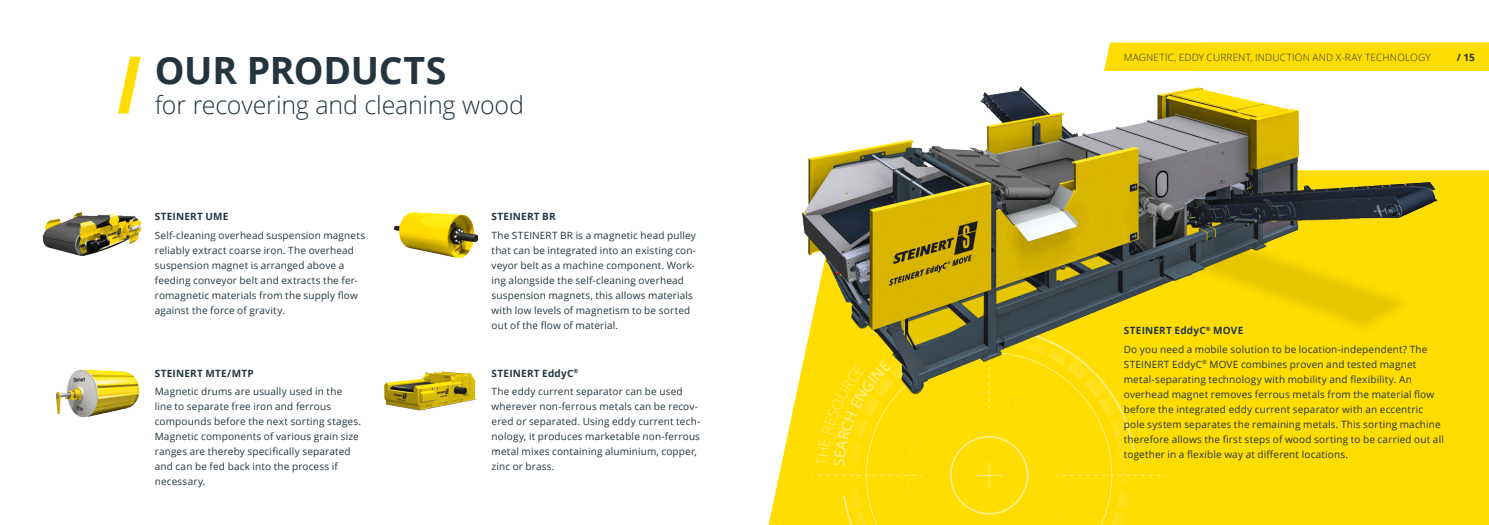
<style>
.page{position:relative;width:1489px;height:525px;background:#fff}
.page>*{position:absolute;margin:0;border:0;box-sizing:border-box;transform-origin:0 0}
.t1{font:700 37.5px "Open Sans";letter-spacing:-.01em;color:#24353f}
.t2{font:300 25px "Open Sans";letter-spacing:-.01em;color:#24353f}
.t3{font:10px/15px "Open Sans";letter-spacing:.015em;color:#24353f}
.t4{font:300 10px "Open Sans";letter-spacing:.015em;color:#24353f}
.t5{font:700 10px "Open Sans";letter-spacing:.025em;color:#24353f}
.s1{font-weight:700}
</style>
<div class="page">
<img style="left:43px;top:213px;width:98px;height:43px">
<img style="left:394px;top:213px;width:83px;height:44px">
<img style="left:55px;top:369px;width:85px;height:49px">
<img style="left:384px;top:370px;width:93px;height:41px">
<div style="left:768px;top:170px;width:720px;height:354px;background:#fd0"></div>
<img style="left:770px;top:87px;width:697px;height:321px">
<svg style="left:118px;top:57px;width:23px;height:56px"></svg>
<div style="left:1104px;top:43px;width:384px;height:28px;background:#fd0"></div>
<svg style="left:811px;top:298px;width:355px;height:226px;background:#e6ca0d"></svg>
<h1 class="t1" style="left:155px;top:43px;width:293px">OUR PRODUCTS</h1>
<h2 class="t2" style="left:155px;top:87px;width:371px">for recovering and cleaning wood</h2>
<p class="t5" style="left:155px;top:210px;width:75px">STEINERT UME</p>
<p class="t3" style="left:155px;top:227px;width:212px">Self-cleaning overhead suspension magnets reliably extract coarse iron. The overhead suspension magnet is arranged above a feeding conveyor belt and extracts the fer&shy;romagnetic materials from the supply flow against the force of gravity.</p>
<p class="t5" style="left:155px;top:365px;width:100px">STEINERT MTE/MTP</p>
<p class="t3" style="left:155px;top:383px;width:208px">Magnetic drums are usually used in the line to separate free iron and ferrous compounds before the next sorting stages.<br>Magnetic components of various grain size ranges are thereby specifically separated and can be fed back into the process if necessary.</p>
<p class="t5" style="left:491px;top:210px;width:66px">STEINERT BR</p>
<p class="t3" style="left:491px;top:227px;width:206px">The STEINERT BR is a magnetic head pulley that can be integrated into an existing con&shy;veyor belt as a machine component. Work&shy;ing alongside the self-cleaning overhead suspension magnets, this allows materials with low levels of magnetism to be sorted out of the flow of material.</p>
<p class="t3" style="left:491px;top:363px;width:193px;line-height:18.5px"><span class="s1">STEINERT EddyC</span><sup>®<br></sup>The eddy current separator can be used</p>
<p class="t3" style="left:491px;top:398px;width:210px">wherever non-ferrous metals can be recov&shy;ered or separated. Using eddy current tech&shy;nology, it produces marketable non-ferrous metal mixes containing aluminium, copper, zinc or brass.</p>
<p class="t4" style="left:1123px;top:50px;width:308px">MAGNETIC, EDDY CURRENT, INDUCTION ND X- AY TECHNOLOGY</p>
<p class="t4" style="left:1212px;top:50px;width:161px">BREADCRUMB UND PAGINIERUNG</p>
<p class="t5" style="left:1456px;top:50px;width:20px">/ 15</p>
<p class="t3" style="left:1123px;top:321px;width:305px;line-height:18.5px"><span class="s1">STEINERT EddyC</span><sup>®</sup> <span class="s1">MOVE<br></span>Do you need a mobile solution to be location-independent? The</p>
<p class="t3" style="left:1123px;top:356px;width:321px">STEINERT EddyC<sup>®</sup> MOVE combines proven and tested magnet metal-separating technology with mobility and flexibility. An overhead magnet removes ferrous metals from the material flow before the integrated eddy current separator with an eccentric pole system separates the remaining metals. This sorting machine therefore allows the first steps of wood sorting to be carried out all together in a flexible way at different locations.</p>
</div>
